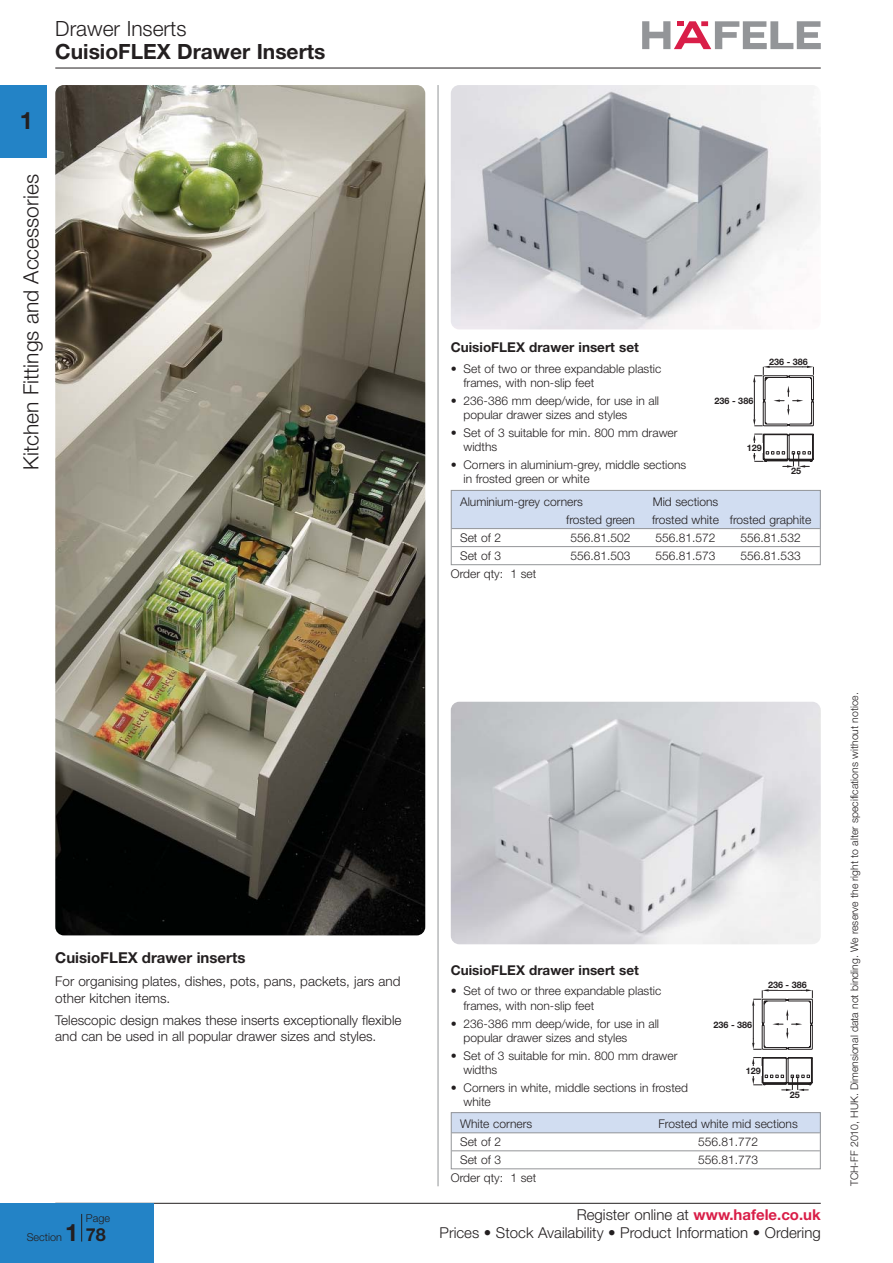
<style>
.page{position:relative;width:893px;height:1263px;background:#fff}
.page>*{position:absolute;margin:0;border:0;box-sizing:border-box;transform-origin:0 0}
.t1{font:700 24px "Helvetica Neue";color:#231f20}
.t2{font:300 21px "Helvetica Neue";color:#231f20}
.t3{font:700 21px "Helvetica Neue";color:#231f20}
.t4{font:300 15px/18px "Helvetica Neue";color:#231f20;text-align:right}
.t5{font:700 15px "Helvetica Neue";color:#231f20}
.t6{font:300 13.5px/16.2px "Helvetica Neue";color:#231f20}
.t7{font:700 13.5px "Helvetica Neue";color:#231f20}
.t8{font:300 12px/14.4px "Helvetica Neue";color:#231f20}
.t9{font:300 10.8px "Helvetica Neue";color:#231f20}
.t10{font:300 10.5px "Helvetica Neue";color:#231f20}
.t11{font:700 9px "Helvetica Neue";color:#231f20}
.s1{font-weight:700;font-size:24px}
.s2{font-weight:700;font-size:18px}
.s3{font-weight:700;color:#d91e48}
</style>
<div class="page">
<img style="left:55px;top:85px;width:370px;height:850px;border-radius:9px">
<hr style="left:55px;top:1203px;width:766px;height:1px;background:#231f20">
<svg style="left:642px;top:21px;width:179px;height:28px"></svg>
<hr style="left:55px;top:68px;width:766px;height:1px;background:#231f20">
<div style="left:0;top:1203px;width:153px;height:60px;background:#2383c6"></div>
<svg style="left:81px;top:1214px;width:1px;height:28px"></svg>
<div style="left:0;top:85px;width:47px;height:72px;background:#2383c6"></div>
<hr style="left:438px;top:85px;width:1px;height:1101px;background:#939598">
<svg style="left:752px;top:989px;width:61px;height:102px"></svg>
<div style="left:451px;top:1113px;width:370px;height:20px;background:#d1ddf1"></div>
<hr style="left:452px;top:1132px;width:368px;height:1px;background:#939598">
<hr style="left:452px;top:1150px;width:368px;height:1px;background:#939598">
<div style="left:451px;top:1112px;width:370px;height:57px;border:1px solid #939598"></div>
<img style="left:451px;top:702px;width:370px;height:242px;border-radius:9px">
<svg style="left:753px;top:366px;width:61px;height:102px"></svg>
<div style="left:451px;top:490px;width:370px;height:38px;background:#d1ddf1"></div>
<hr style="left:452px;top:528px;width:368px;height:1px;background:#939598">
<hr style="left:452px;top:546px;width:368px;height:1px;background:#939598">
<div style="left:451px;top:490px;width:370px;height:75px;border:1px solid #939598"></div>
<img style="left:451px;top:85px;width:370px;height:244px;border-radius:9px">
<h2 class="t2" style="left:55px;top:21px;width:133px">Drawer Inserts</h2>
<h2 class="t3" style="left:55px;top:45px;width:272px">CuisioFLEX Drawer Inserts</h2>
<h1 class="t1" style="left:20px;top:112px;width:15px">1</h1>
<h2 class="t2" style="left:24px;top:470px;width:297px;rotate:-90deg">Kitchen Fittings and Accessories</h2>
<p class="t7" style="left:451px;top:343px;width:190px">CuisioFLEX drawer insert set</p>
<p class="t8" style="left:463px;top:362px;width:199px;text-indent:-13px">• Set of two or three expandable plastic frames, with non-slip feet</p>
<p class="t8" style="left:463px;top:395px;width:197px;text-indent:-13px">• 236-386 mm deep/wide, for use in all popular drawer sizes and styles</p>
<p class="t8" style="left:463px;top:427px;width:215px;text-indent:-13px">• Set of 3 suitable for min. 800 mm drawer widths</p>
<p class="t8" style="left:463px;top:459px;width:224px;text-indent:-13px">• Corners in aluminium-grey, middle sections in frosted green or white</p>
<p class="t11" style="left:715px;top:398px;width:40px">236 - 386</p>
<p class="t11" style="left:769px;top:358px;width:40px">236 - 386</p>
<p class="t11" style="left:747px;top:444px;width:17px">129</p>
<p class="t11" style="left:791px;top:468px;width:12px">25</p>
<p class="t8" style="left:460px;top:495px;width:124px">Aluminium-grey corners</p>
<p class="t8" style="left:653px;top:495px;width:67px">Mid sections</p>
<p class="t8" style="left:566px;top:513px;width:70px">frosted green</p>
<p class="t8" style="left:652px;top:513px;width:161px">frosted white frosted graphite</p>
<p class="t8" style="left:460px;top:531px;width:43px">Set of 2</p>
<p class="t8" style="left:570px;top:531px;width:62px">556.81.502</p>
<p class="t8" style="left:655px;top:531px;width:62px">556.81.572</p>
<p class="t8" style="left:740px;top:531px;width:62px">556.81.532</p>
<p class="t8" style="left:460px;top:549px;width:43px">Set of 3</p>
<p class="t8" style="left:570px;top:549px;width:62px">556.81.503</p>
<p class="t8" style="left:655px;top:549px;width:62px">556.81.573</p>
<p class="t8" style="left:740px;top:549px;width:62px">556.81.533</p>
<p class="t8" style="left:451px;top:568px;width:87px">Order qty: 1 set</p>
<p class="t5" style="left:55px;top:952px;width:192px">CuisioFLEX drawer inserts</p>
<p class="t6" style="left:55px;top:975px;width:347px">For organising plates, dishes, pots, pans, packets, jars and other kitchen items.</p>
<p class="t6" style="left:55px;top:1014px;width:348px">Telescopic design makes these inserts exceptionally flexible and can be used in all popular drawer sizes and styles.</p>
<p class="t9" style="left:86px;top:1214px;width:26px">Page</p>
<p class="t9" style="left:27px;top:1234px;width:81px">Section <span class="s1">1</span> <span class="s2">78</span></p>
<p class="t7" style="left:451px;top:965px;width:190px">CuisioFLEX drawer insert set</p>
<p class="t8" style="left:463px;top:985px;width:199px;text-indent:-13px">• Set of two or three expandable plastic frames, with non-slip feet</p>
<p class="t8" style="left:463px;top:1017px;width:197px;text-indent:-13px">• 236-386 mm deep/wide, for use in all popular drawer sizes and styles</p>
<p class="t8" style="left:463px;top:1049px;width:215px;text-indent:-13px">• Set of 3 suitable for min. 800 mm drawer widths</p>
<p class="t8" style="left:463px;top:1081px;width:226px;text-indent:-13px">• Corners in white, middle sections in frosted white</p>
<p class="t11" style="left:713px;top:1021px;width:40px">236 - 386</p>
<p class="t11" style="left:768px;top:982px;width:40px">236 - 386</p>
<p class="t11" style="left:746px;top:1068px;width:17px">129</p>
<p class="t11" style="left:790px;top:1091px;width:12px">25</p>
<p class="t8" style="left:460px;top:1118px;width:74px">White corners</p>
<p class="t8" style="left:658px;top:1118px;width:141px">Frosted white mid sections</p>
<p class="t8" style="left:460px;top:1136px;width:43px">Set of 2</p>
<p class="t8" style="left:698px;top:1136px;width:62px">556.81.772</p>
<p class="t8" style="left:460px;top:1154px;width:43px">Set of 3</p>
<p class="t8" style="left:698px;top:1154px;width:62px">556.81.773</p>
<p class="t8" style="left:451px;top:1172px;width:87px">Order qty: 1 set</p>
<p class="t4" style="left:440px;top:1207px;width:383px">Register online at <span class="s3">www.hafele.co.uk<br></span>Prices • Stock Availability • Product Information • Ordering</p>
<p class="t10" style="left:850px;top:1186px;width:495px;rotate:-90deg">TCH-FF 2010, HUK. Dimensional data not binding. We reserve the right to alter specifications without notice.</p>
</div>
